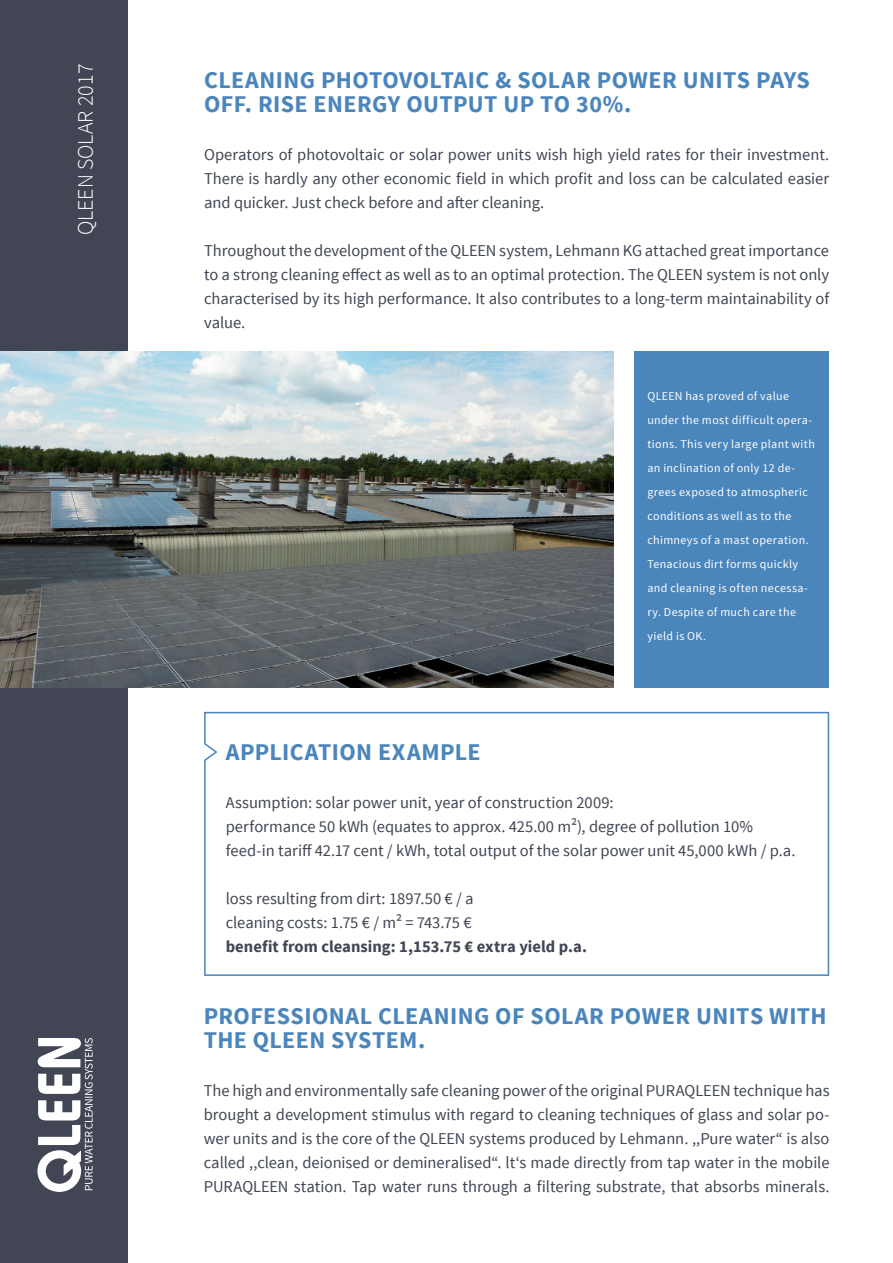
<style>
.page{position:relative;width:893px;height:1263px;background:#fff}
.page>*{position:absolute;margin:0;border:0;box-sizing:border-box;transform-origin:0 0}
.t1{font:700 24px/24px "Source Sans Pro";letter-spacing:.015em;color:#4a85bb}
.t2{font:300 22.05px "Source Sans Pro";color:#fff}
.t3{font:16.5px/24px "Source Sans Pro";letter-spacing:-.005em;color:#414554;text-align:justify}
.t4{font:700 16.5px "Source Sans Pro";color:#414554}
.t5{font:12px/24px "Source Sans Pro";letter-spacing:.03em;color:#fff}
</style>
<div class="page">
<div style="left:0;top:0;width:128px;height:1263px;background:#414554"></div>
<div style="left:635px;top:352px;width:194px;height:336px;background:#4a85bb"></div>
<img style="left:0;top:352px;width:614px;height:336px">
<svg style="left:37px;top:1038px;width:56px;height:154px"></svg>
<svg style="left:204px;top:711px;width:626px;height:265px"></svg>
<h2 class="t2" style="left:72px;top:235px;width:173px;rotate:-90deg">QLEEN SOLAR 2017</h2>
<h1 class="t1" style="left:204px;top:69px;width:607px">CLEANING PHOTOVOLTAIC &amp; SOLAR POWER UNITS PAYS<br>OFF. RISE ENERGY OUTPUT UP TO 30%.</h1>
<p class="t3" style="left:204px;top:143px;width:627px">Operators of photovoltaic or solar power units wish high yield rates for their investment.<br>There is hardly any other economic field in which profit and loss can be calculated easier and quicker. Just check before and after cleaning.</p>
<p class="t3" style="left:204px;top:239px;width:627px">Throughout the development of the QLEEN system, Lehmann KG attached great importance to a strong cleaning effect as well as to an optimal protection. The QLEEN system is not only characterised by its high performance. It also contributes to a long-term maintainability of value.</p>
<p class="t5" style="left:647px;top:384px;width:169px">QLEEN has proved of value under the most difficult opera&shy;tions. This very large plant with an inclination of only 12 de&shy;grees exposed to atmospheric conditions as well as to the chimneys of a mast operation.<br>Tenacious dirt forms quickly and cleaning is often necessa&shy;ry. Despite of much care the yield is OK.</p>
<h1 class="t1" style="left:226px;top:741px;width:256px">APPLICATION EXAMPLE</h1>
<p class="t3" style="left:226px;top:791px;width:571px;text-align:left">Assumption: solar power unit, year of construction 2009:<br>performance 50 kWh (equates to approx. 425.00 m²), degree of pollution 10% feed-in tariff 42.17 cent / kWh, total output of the solar power unit 45,000 kWh / p.a.</p>
<p class="t3" style="left:226px;top:887px;width:249px">loss resulting from dirt: 1897.50 € / a cleaning costs: 1.75 € / m² = 743.75 €</p>
<p class="t4" style="left:226px;top:936px;width:363px">benefit from cleansing: 1,153.75 € extra yield p.a.</p>
<h1 class="t1" style="left:204px;top:1005px;width:624px">PROFESSIONAL CLEANING OF SOLAR POWER UNITS WITH<br>THE QLEEN SYSTEM.</h1>
<p class="t3" style="left:204px;top:1079px;width:627px">The high and environmentally safe cleaning power of the original PURAQLEEN technique has brought a development stimulus with regard to cleaning techniques of glass and solar po&shy;wer units and is the core of the QLEEN systems produced by Lehmann. ,,Pure water“ is also called ,,clean, deionised or demineralised“. lt‘s made directly from tap water in the mobile PURAQLEEN station. Tap water runs through a filtering substrate, that absorbs minerals.</p>
</div>
